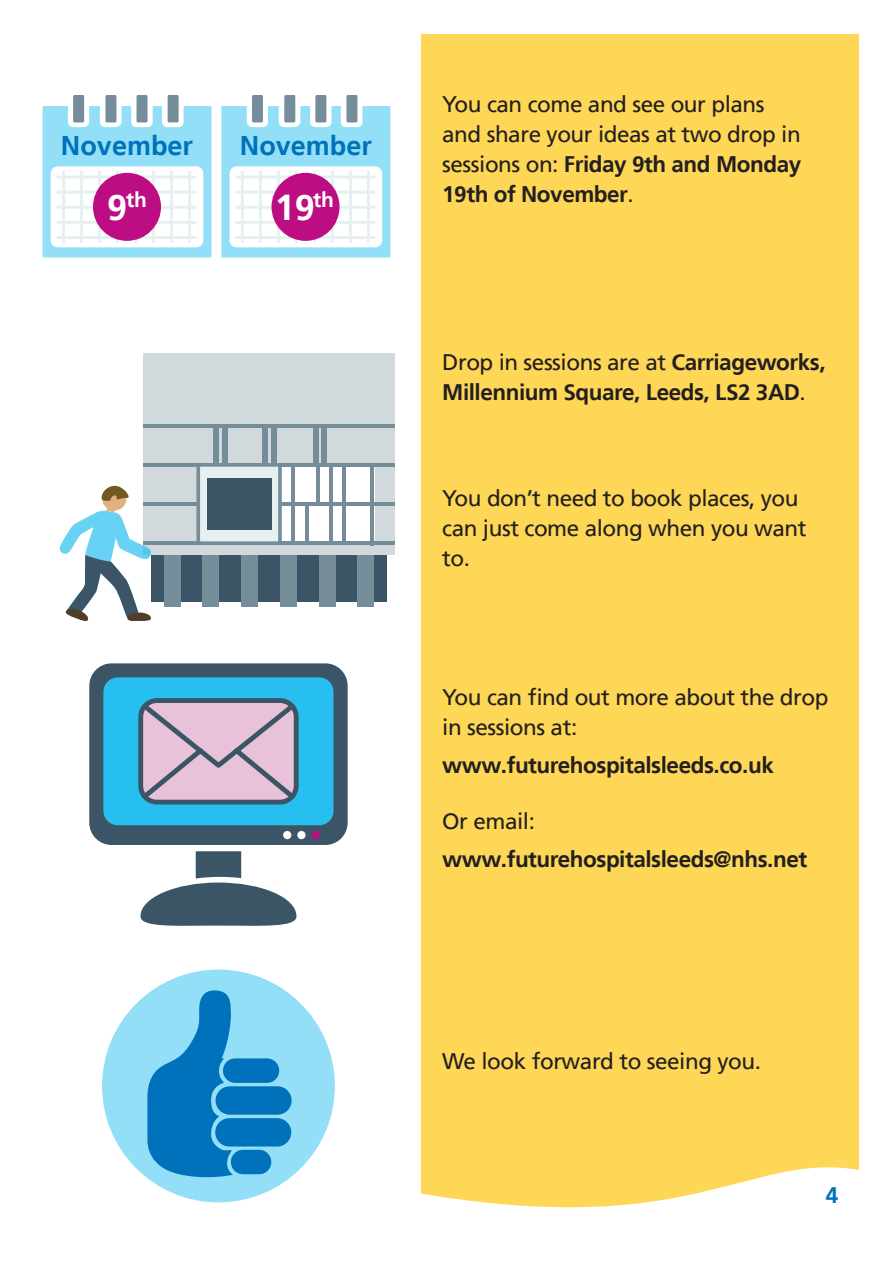
<style>
.page{position:relative;width:893px;height:1263px;background:#fff}
.page>*{position:absolute;margin:0;border:0;box-sizing:border-box;transform-origin:0 0}
.t1{font:700 36px "Frutiger LT";color:#fff}
.t2{font:700 27px "Frutiger LT";color:#0072bc}
.t3{font:22.5px/30px "Frutiger LT";letter-spacing:-.02em;color:#231f20}
.t4{font:700 22.5px/30px "Frutiger LT";letter-spacing:-.02em;color:#231f20}
.t5{font:700 22.5px "Frutiger LT";color:#0072bc}
.t6{font:700 21px "Frutiger LT";color:#fff}
.s1{font-size:36px}
.s2{font-weight:700}
.s3{font-weight:400}
</style>
<div class="page">
<div style="left:421px;top:34px;width:438px;height:1176px;background:#fed756"></div>
<svg style="left:421px;top:1167px;width:438px;height:43px"></svg>
<div style="left:102px;top:969px;width:233px;height:233px;background:#92dff7;border-radius:50%"></div>
<div style="left:89px;top:663px;width:259px;height:182px;border:16px solid #3b5566;border-radius:14px"></div>
<div style="left:103px;top:677px;width:231px;height:148px;background:#26bff0;border-radius:14px"></div>
<svg style="left:140px;top:851px;width:156px;height:75px"></svg>
<div style="left:283px;top:831px;width:8px;height:8px;background:#fff;border-radius:50%"></div>
<div style="left:297px;top:831px;width:9px;height:8px;background:#fff;border-radius:50%"></div>
<div style="left:312px;top:831px;width:8px;height:8px;background:#bc0d83;border-radius:50%"></div>
<svg style="left:138px;top:699px;width:161px;height:104px;background:#bfaac0"></svg>
<svg style="left:147px;top:990px;width:86px;height:191px"></svg>
<div style="left:223px;top:1058px;width:56px;height:25px;background:#0072bc;border-radius:12px"></div>
<div style="left:216px;top:1086px;width:76px;height:29px;background:#0072bc;border-radius:14px"></div>
<div style="left:215px;top:1118px;width:76px;height:28px;background:#0072bc;border-radius:14px"></div>
<div style="left:231px;top:1150px;width:40px;height:24px;background:#0072bc;border-radius:12px"></div>
<div style="left:151px;top:539px;width:235px;height:63px;background:#3b5566"></div>
<div style="left:164px;top:551px;width:17px;height:56px;background:#758c99"></div>
<div style="left:203px;top:551px;width:16px;height:56px;background:#758c99"></div>
<div style="left:241px;top:551px;width:17px;height:56px;background:#758c99"></div>
<div style="left:280px;top:551px;width:17px;height:56px;background:#758c99"></div>
<div style="left:319px;top:551px;width:16px;height:56px;background:#758c99"></div>
<div style="left:357px;top:551px;width:17px;height:56px;background:#758c99"></div>
<div style="left:143px;top:353px;width:251px;height:202px;background:#d1d9dc"></div>
<div style="left:280px;top:465px;width:94px;height:78px;background:#fff"></div>
<hr style="left:143px;top:541px;width:251px;height:4px;background:#758c99">
<hr style="left:143px;top:502px;width:251px;height:4px;background:#758c99">
<hr style="left:370px;top:463px;width:4px;height:82px;background:#758c99">
<hr style="left:291px;top:465px;width:4px;height:78px;background:#758c99">
<hr style="left:329px;top:464px;width:4px;height:79px;background:#758c99">
<hr style="left:342px;top:464px;width:4px;height:79px;background:#758c99">
<hr style="left:305px;top:504px;width:3px;height:39px;background:#758c99">
<hr style="left:316px;top:464px;width:4px;height:39px;background:#758c99">
<hr style="left:143px;top:463px;width:251px;height:4px;background:#758c99">
<hr style="left:143px;top:424px;width:251px;height:4px;background:#758c99">
<div style="left:196px;top:463px;width:86px;height:82px;background:#e7f0f1;border:4px solid #758c99"></div>
<div style="left:207px;top:478px;width:64px;height:52px;background:#3b5566"></div>
<div style="left:213px;top:426px;width:6px;height:38px;background:#758c99"></div>
<div style="left:222px;top:426px;width:5px;height:38px;background:#758c99"></div>
<div style="left:262px;top:426px;width:6px;height:38px;background:#758c99"></div>
<div style="left:271px;top:426px;width:5px;height:38px;background:#758c99"></div>
<div style="left:313px;top:426px;width:5px;height:38px;background:#758c99"></div>
<div style="left:322px;top:426px;width:5px;height:38px;background:#758c99"></div>
<svg style="left:60px;top:486px;width:91px;height:136px"></svg>
<svg style="left:43px;top:95px;width:168px;height:162px;background:#a1ddf0"></svg>
<div style="left:51px;top:166px;width:152px;height:81px;background:#fff;border-radius:7px"></div>
<hr style="left:58px;top:175px;width:137px;height:3px;background:#e7f0f1">
<hr style="left:62px;top:172px;width:3px;height:70px;background:#e7f0f1">
<hr style="left:80px;top:172px;width:3px;height:70px;background:#e7f0f1">
<hr style="left:98px;top:172px;width:3px;height:70px;background:#e7f0f1">
<hr style="left:116px;top:172px;width:3px;height:70px;background:#e7f0f1">
<hr style="left:134px;top:172px;width:3px;height:70px;background:#e7f0f1">
<hr style="left:152px;top:172px;width:3px;height:70px;background:#e7f0f1">
<hr style="left:170px;top:172px;width:3px;height:70px;background:#e7f0f1">
<hr style="left:188px;top:172px;width:3px;height:70px;background:#e7f0f1">
<hr style="left:58px;top:191px;width:137px;height:3px;background:#e7f0f1">
<hr style="left:58px;top:206px;width:137px;height:3px;background:#e7f0f1">
<hr style="left:58px;top:221px;width:137px;height:3px;background:#e7f0f1">
<hr style="left:58px;top:236px;width:137px;height:3px;background:#e7f0f1">
<svg style="left:221px;top:95px;width:169px;height:162px;background:#a2ddf0"></svg>
<div style="left:230px;top:166px;width:152px;height:81px;background:#fff;border-radius:7px"></div>
<hr style="left:236px;top:175px;width:138px;height:3px;background:#e7f0f1">
<hr style="left:241px;top:172px;width:3px;height:70px;background:#e7f0f1">
<hr style="left:259px;top:172px;width:3px;height:70px;background:#e7f0f1">
<hr style="left:277px;top:172px;width:3px;height:70px;background:#e7f0f1">
<hr style="left:295px;top:172px;width:3px;height:70px;background:#e7f0f1">
<hr style="left:313px;top:172px;width:3px;height:70px;background:#e7f0f1">
<hr style="left:331px;top:172px;width:3px;height:70px;background:#e7f0f1">
<hr style="left:349px;top:172px;width:3px;height:70px;background:#e7f0f1">
<hr style="left:367px;top:172px;width:3px;height:70px;background:#e7f0f1">
<hr style="left:236px;top:191px;width:138px;height:3px;background:#e7f0f1">
<hr style="left:236px;top:206px;width:138px;height:3px;background:#e7f0f1">
<hr style="left:236px;top:221px;width:138px;height:3px;background:#e7f0f1">
<hr style="left:236px;top:236px;width:138px;height:3px;background:#e7f0f1">
<div style="left:272px;top:173px;width:68px;height:68px;background:#bc0d83;border-radius:50%"></div>
<div style="left:93px;top:173px;width:68px;height:68px;background:#bc0d83;border-radius:50%"></div>
<p class="t2" style="left:61px;top:130px;width:134px">November</p>
<p class="t2" style="left:240px;top:130px;width:134px">November</p>
<h1 class="t1" style="left:275px;top:186px;width:61px">19<sup>th</sup></h1>
<p class="t6" style="left:107px;top:188px;width:41px"><span class="s1">9</span>th</p>
<p class="t3" style="left:442px;top:89px;width:360px">You can come and see our plans and share your ideas at two drop in sessions on: <span class="s2">Friday 9th and Monday<br>19th of November</span>.</p>
<p class="t4" style="left:442px;top:347px;width:385px"><span class="s3">Drop in sessions are at</span> Carriageworks,<br>Millennium Square, Leeds, LS2 3AD<span class="s3">.</span></p>
<p class="t3" style="left:442px;top:483px;width:366px">You don’t need to book places, you can just come along when you want to.</p>
<p class="t3" style="left:442px;top:682px;width:388px">You can find out more about the drop in sessions at:</p>
<p class="t4" style="left:442px;top:750px;width:333px">www.futurehospitalsleeds.co.uk</p>
<p class="t3" style="left:442px;top:806px;width:94px">Or email:</p>
<p class="t4" style="left:442px;top:844px;width:366px">www.futurehospitalsleeds@nhs.net</p>
<p class="t3" style="left:442px;top:1047px;width:320px">We look forward to seeing you.</p>
<p class="t5" style="left:826px;top:1181px;width:14px">4</p>
</div>
